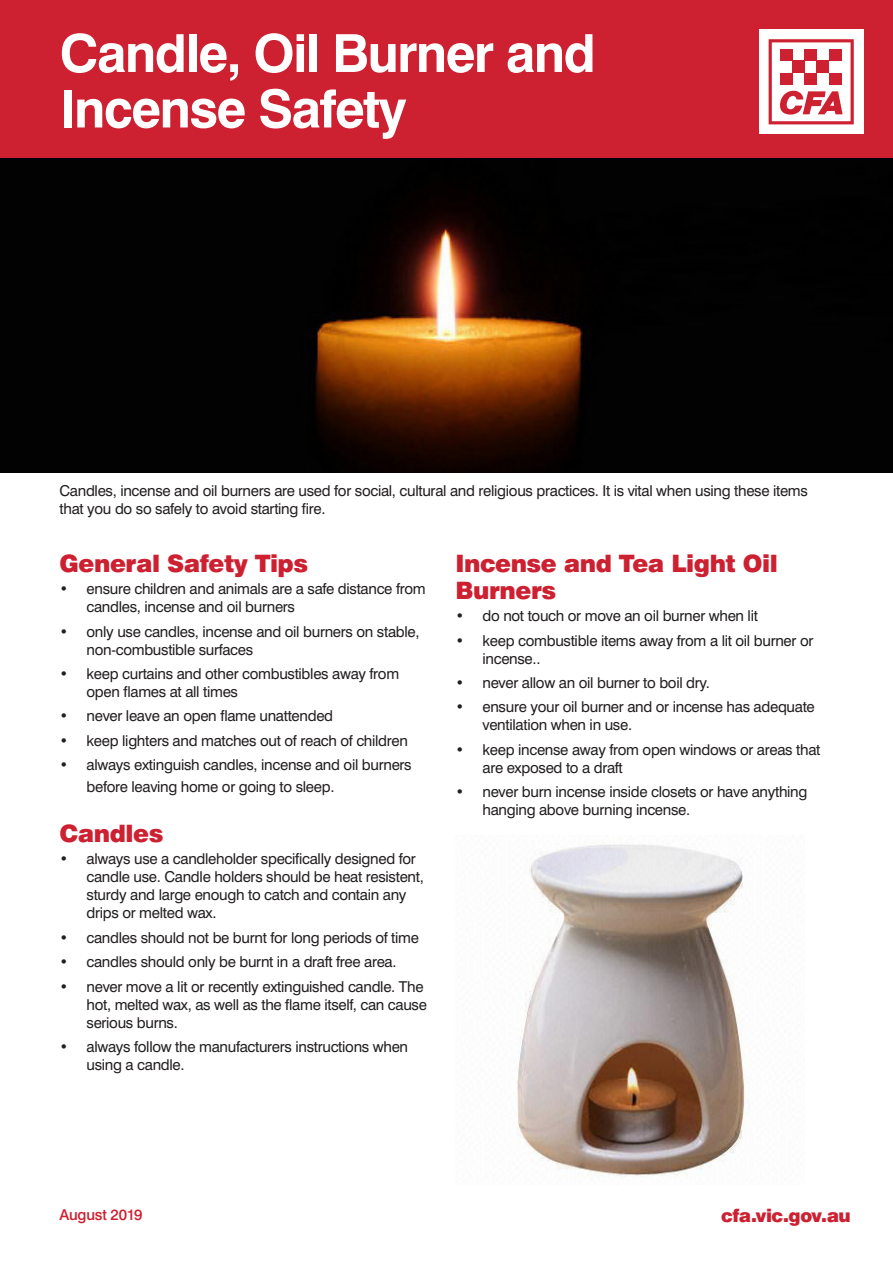
<style>
.page{position:relative;width:893px;height:1263px;background:#fff}
.page>*{position:absolute;margin:0;border:0;box-sizing:border-box;transform-origin:0 0}
.Two_10_25pt{font:700 52.5px/55.5px "Swiss 721 BT";letter-spacing:-.03em;color:#fff}
.Three_10_25pt{font:900 24px/27px "Swiss 721 BT";letter-spacing:-.02em;color:#cd2030}
.t1{font:900 18px "Swiss 721 BT";letter-spacing:-.025em;color:#cd2030}
.t2{font:15px/18px "Swiss 721 BT";letter-spacing:-.02em;color:#231f20}
.t3{font:500 15px "Swiss 721 BT";letter-spacing:-.015em;color:#cd2030}
</style>
<div class="page">
<img style="left:0;top:157px;width:893px;height:315px">
<div style="left:0;top:0;width:893px;height:157px;background:#cd2030"></div>
<div style="left:759px;top:30px;width:104px;height:104px;background:#fff"></div>
<svg style="left:769px;top:39px;width:85px;height:85px"></svg>
<img style="left:517px;top:844px;width:229px;height:333px">
<p class="Two_10_25pt" style="left:60px;top:25px;width:538px">Candle, Oil Burner and<br>Incense Safety</p>
<p class="t2" style="left:60px;top:482px;width:750px">Candles, incense and oil burners are used for social, cultural and religious practices. It is vital when using these items that you do so safely to avoid starting fire.</p>
<p class="Three_10_25pt" style="left:60px;top:550px;width:250px">General Safety Tips</p>
<p class="t2" style="left:87px;top:580px;width:341px;text-indent:-27px">• ensure children and animals are a safe distance from candles, incense and oil burners</p>
<p class="t2" style="left:87px;top:622px;width:335px;text-indent:-27px">• only use candles, incense and oil burners on stable, non-combustible surfaces</p>
<p class="t2" style="left:87px;top:665px;width:314px;text-indent:-27px">• keep curtains and other combustibles away from open flames at all times</p>
<p class="t2" style="left:60px;top:707px;width:275px">• never leave an open flame unattended</p>
<p class="t2" style="left:60px;top:731px;width:350px">• keep lighters and matches out of reach of children</p>
<p class="t2" style="left:87px;top:754px;width:327px;line-height:21.6px;text-indent:-27px">• always extinguish candles, incense and oil burners before leaving home or going to sleep.</p>
<p class="Three_10_25pt" style="left:60px;top:820px;width:105px">Candles</p>
<p class="t2" style="left:87px;top:850px;width:339px;text-indent:-27px">• always use a candleholder specifically designed for candle use. Candle holders should be heat resistent, sturdy and large enough to catch and contain any drips or melted wax.</p>
<p class="t2" style="left:60px;top:928px;width:361px">• candles should not be burnt for long periods of time</p>
<p class="t2" style="left:60px;top:953px;width:339px">• candles should only be burnt in a draft free area.</p>
<p class="t2" style="left:87px;top:977px;width:342px;text-indent:-27px">• never move a lit or recently extinguished candle. The hot, melted wax, as well as the flame itself, can cause serious burns.</p>
<p class="t2" style="left:87px;top:1037px;width:323px;text-indent:-27px">• always follow the manufacturers instructions when using a candle.</p>
<p class="Three_10_25pt" style="left:455px;top:550px;width:324px">Incense and Tea Light Oil<br>Burners</p>
<p class="t2" style="left:455px;top:607px;width:304px">• do not touch or move an oil burner when lit</p>
<p class="t2" style="left:482px;top:631px;width:332px;text-indent:-27px">• keep combustible items away from a lit oil burner or incense..</p>
<p class="t2" style="left:455px;top:674px;width:256px">• never allow an oil burner to boil dry.</p>
<p class="t2" style="left:482px;top:698px;width:334px;text-indent:-27px">• ensure your oil burner and or incense has adequate ventilation when in use.</p>
<p class="t2" style="left:482px;top:740px;width:339px;text-indent:-27px">• keep incense away from open windows or areas that are exposed to a draft</p>
<p class="t2" style="left:482px;top:783px;width:326px;text-indent:-27px">• never burn incense inside closets or have anything hanging above burning incense.</p>
<p class="t3" style="left:60px;top:1205px;width:84px">August 2019</p>
<p class="t1" style="left:721px;top:1205px;width:131px">cfa.vic.gov.au</p>
</div>
